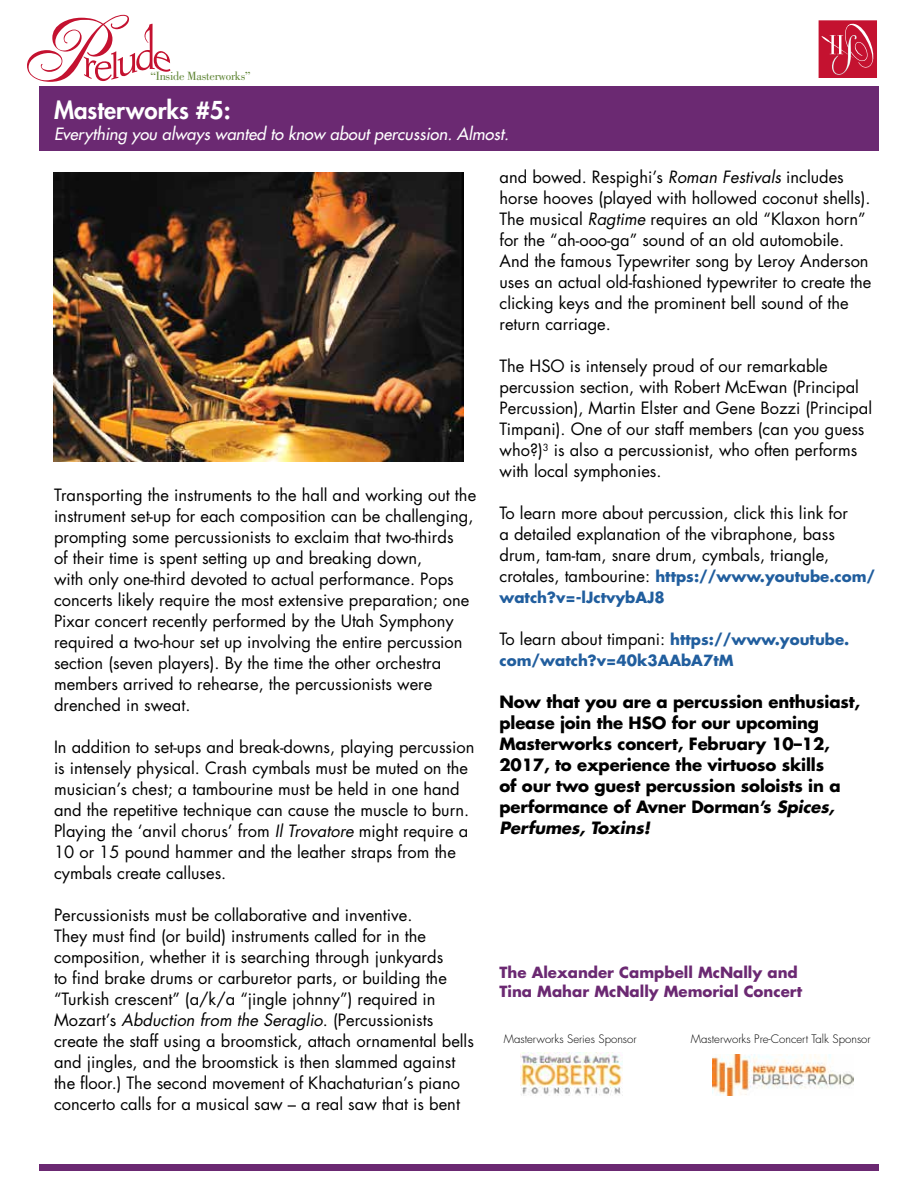
<style>
.page{position:relative;width:918px;height:1188px;background:#fff}
.page>*{position:absolute;margin:0;border:0;box-sizing:border-box;transform-origin:0 0}
.t1{font:800 24px "Futura";color:#fff}
.t2{font:16.5px/21px "Futura";color:#000}
.t3{font:700 16.5px/21px "Futura";letter-spacing:-.01em;color:#000}
.t4{font:italic 16.5px "Futura";color:#fff}
.t5{font:700 15px/21px "Futura";color:#215e9e}
.t6{font:700 15px/19.5px "Futura";color:#6b2972}
.t7{font:12.3px "Bodoni";letter-spacing:-.02em;color:#5e8434}
.t8{font:300 11.4px "Futura";color:#000}
.s1{font-style:italic}
.s2{font-weight:400;font-size:16.5px;color:#000}
.s3{font-weight:700;font-size:15px;color:#215e9e}
</style>
<div class="page">
<svg style="left:819px;top:20px;width:58px;height:58px;background:#ca2e49"></svg>
<div style="left:39px;top:86px;width:839px;height:65px;background:#6b2972"></div>
<svg style="left:27px;top:15px;width:144px;height:67px"></svg>
<div style="left:39px;top:1164px;width:839px;height:7px;background:#6b2972"></div>
<img style="left:520px;top:1052px;width:103px;height:44px">
<img style="left:713px;top:1054px;width:140px;height:42px">
<img style="left:53px;top:173px;width:411px;height:288px">
<p class="t7" style="left:151px;top:69px;width:102px">“Inside Masterworks”</p>
<h1 class="t1" style="left:54px;top:94px;width:178px">Masterworks #5:</h1>
<p class="t4" style="left:54px;top:123px;width:456px">Everything you always wanted to know about percussion. Almost.</p>
<p class="t2" style="left:54px;top:485px;width:424px">Transporting the instruments to the hall and working out the instrument set-up for each composition can be challenging, prompting some percussionists to exclaim that two-thirds<br>of their time is spent setting up and breaking down,<br>with only one-third devoted to actual performance. Pops concerts likely require the most extensive preparation; one Pixar concert recently performed by the Utah Symphony required a two-hour set up involving the entire percussion section (seven players). By the time the other orchestra members arrived to rehearse, the percussionists were drenched in sweat.</p>
<p class="t2" style="left:54px;top:737px;width:422px">In addition to set-ups and break-downs, playing percussion is intensely physical. Crash cymbals must be muted on the musician’s chest; a tambourine must be held in one hand and the repetitive technique can cause the muscle to burn.<br>Playing the ‘anvil chorus’ from <span class="s1">Il Trovatore</span> might require a 10 or 15 pound hammer and the leather straps from the cymbals create calluses.</p>
<p class="t2" style="left:54px;top:905px;width:421px">Percussionists must be collaborative and inventive.<br>They must find (or build) instruments called for in the composition, whether it is searching through junkyards<br>to find brake drums or carburetor parts, or building the “Turkish crescent” (a/k/a “jingle johnny”) required in Mozart’s <span class="s1">Abduction from the Seraglio</span>. (Percussionists create the staff using a broomstick, attach ornamental bells and jingles, and the broomstick is then slammed against the floor.) The second movement of Khachaturian’s piano concerto calls for a musical saw – a real saw that is bent</p>
<p class="t2" style="left:500px;top:167px;width:373px">and bowed. Respighi’s <span class="s1">Roman Festivals</span> includes horse hooves (played with hollowed coconut shells).<br>The musical <span class="s1">Ragtime</span> requires an old “Klaxon horn” for the “ah-ooo-ga” sound of an old automobile.<br>And the famous Typewriter song by Leroy Anderson uses an actual old-fashioned typewriter to create the clicking keys and the prominent bell sound of the return carriage.</p>
<p class="t2" style="left:500px;top:356px;width:374px">The HSO is intensely proud of our remarkable percussion section, with Robert McEwan (Principal Percussion), Martin Elster and Gene Bozzi (Principal Timpani). One of our staff members (can you guess who?)<sup>3</sup> is also a percussionist, who often performs with local symphonies.</p>
<p class="t2" style="left:500px;top:503px;width:350px">To learn more about percussion, click this link for a detailed explanation of the vibraphone, bass drum, tam-tam, snare drum, cymbals, triangle,</p>
<p class="t5" style="left:499px;top:566px;width:377px"><span class="s2">crotales, tambourine:</span> https://www.youtube.com/ watch?v=-lJctvybAJ8</p>
<p class="t2" style="left:500px;top:629px;width:351px">To learn about timpani: <span class="s3">https://www.youtube.</span></p>
<p class="t5" style="left:499px;top:650px;width:235px">com/watch?v=40k3AAbA7tM</p>
<p class="t3" style="left:500px;top:691px;width:362px">Now that you are a percussion enthusiast, please join the HSO for our upcoming Masterworks concert, February 10–12, 2017, to experience the virtuoso skills<br>of our two guest percussion soloists in a performance of Avner Dorman’s <span class="s1">Spices, Perfumes, Toxins!</span></p>
<p class="t6" style="left:500px;top:962px;width:304px">The Alexander Campbell McNally and<br>Tina Mahar McNally Memorial Concert</p>
<p class="t8" style="left:504px;top:1032px;width:134px">Masterworks Series Sponsor</p>
<p class="t8" style="left:691px;top:1032px;width:181px">Masterworks Pre-Concert Talk Sponsor</p>
</div>
